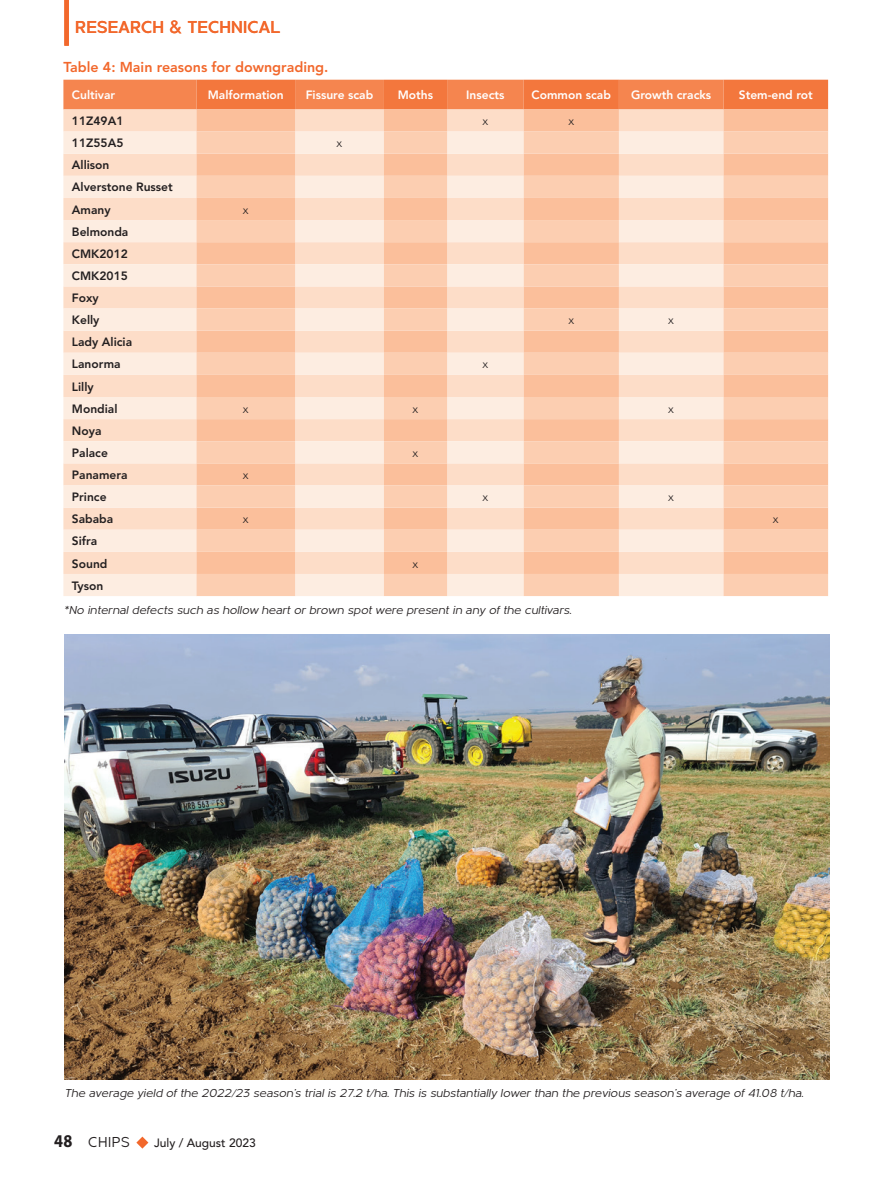
<style>
.page{position:relative;width:893px;height:1191px;background:#fff}
.page>*{position:absolute;margin:0;border:0;box-sizing:border-box;transform-origin:0 0}
.t1{font:500 18px "Metrisch";letter-spacing:.005em;color:#f2682c}
.t2{font:15px "Metrisch";letter-spacing:.035em;color:#231f20}
.t3{font:800 14.25px "Avenir LT Std";color:#f2682c}
.t4{font:italic 12px "Metrisch";color:#231f20}
.t5{font:800 12px/22px "Avenir LT Std";color:#231f20}
.t6{font:800 12px "Avenir LT Std";color:#fff}
.t7{font:300 12px "Avenir LT Std";color:#231f20}
.t8{font:500 12px "Avenir LT Std";color:#231f20}
.s1{font-family:"Myriad Pro";font-weight:700;font-size:18px}
</style>
<div class="page">
<svg style="left:136px;top:1136px;width:12px;height:12px"></svg>
<div style="left:64px;top:0;width:5px;height:46px;background:#f2682c"></div>
<img style="left:65px;top:634px;width:764px;height:445px">
<svg style="left:63px;top:80px;width:765px;height:29px;background:#f47f47"></svg>
<svg style="left:196px;top:109px;width:632px;height:23px;background:#fbccaf"></svg>
<svg style="left:63px;top:132px;width:133px;height:464px;background:#fde5d5"></svg>
<svg style="left:196px;top:132px;width:632px;height:464px;background:#fcd4bb"></svg>
<h1 class="t1" style="left:75px;top:17px;width:207px">RESEARCH &amp; TECHNICAL</h1>
<p class="t3" style="left:63px;top:58px;width:267px">Table 4: Main reasons for downgrading.</p>
<p class="t6" style="left:72px;top:88px;width:45px">Cultivar</p>
<p class="t6" style="left:208px;top:88px;width:77px">Malformation</p>
<p class="t6" style="left:306px;top:88px;width:69px">Fissure scab</p>
<p class="t6" style="left:398px;top:88px;width:37px">Moths</p>
<p class="t6" style="left:466px;top:88px;width:40px">Insects</p>
<p class="t6" style="left:532px;top:88px;width:81px">Common scab</p>
<p class="t6" style="left:631px;top:88px;width:82px">Growth cracks</p>
<p class="t6" style="left:739px;top:88px;width:75px">Stem-end rot</p>
<p class="t5" style="left:72px;top:110px;width:53px">11Z49A1</p>
<p class="t7" style="left:482px;top:114px;width:7px">x</p>
<p class="t7" style="left:568px;top:114px;width:7px">x</p>
<p class="t5" style="left:72px;top:132px;width:53px">11Z55A5</p>
<p class="t7" style="left:337px;top:136px;width:7px">x</p>
<p class="t5" style="left:72px;top:154px;width:102px">Allison<br>Alverstone Russet<br>Amany</p>
<p class="t7" style="left:243px;top:202px;width:7px">x</p>
<p class="t5" style="left:72px;top:220px;width:58px">Belmonda<br>CMK2012<br>CMK2015<br>Foxy<br>Kelly</p>
<p class="t5" style="left:72px;top:331px;width:62px">Lady Alicia<br>Lanorma</p>
<p class="t5" style="left:72px;top:375px;width:47px">Lilly<br>Mondial</p>
<p class="t5" style="left:72px;top:419px;width:38px">Noya<br>Palace</p>
<p class="t7" style="left:482px;top:357px;width:7px">x</p>
<p class="t7" style="left:568px;top:313px;width:7px">x</p>
<p class="t7" style="left:668px;top:313px;width:7px">x</p>
<p class="t7" style="left:243px;top:401px;width:7px">x</p>
<p class="t7" style="left:413px;top:401px;width:7px">x</p>
<p class="t7" style="left:668px;top:401px;width:7px">x</p>
<p class="t7" style="left:413px;top:446px;width:7px">x</p>
<p class="t5" style="left:72px;top:464px;width:57px">Panamera</p>
<p class="t7" style="left:243px;top:468px;width:7px">x</p>
<p class="t5" style="left:72px;top:486px;width:36px">Prince</p>
<p class="t7" style="left:482px;top:490px;width:7px">x</p>
<p class="t7" style="left:668px;top:490px;width:7px">x</p>
<p class="t5" style="left:72px;top:508px;width:43px">Sababa</p>
<p class="t7" style="left:243px;top:512px;width:7px">x</p>
<p class="t7" style="left:773px;top:512px;width:7px">x</p>
<p class="t5" style="left:72px;top:530px;width:37px">Sifra<br>Sound</p>
<p class="t7" style="left:413px;top:556px;width:7px">x</p>
<p class="t5" style="left:72px;top:574px;width:33px">Tyson</p>
<p class="t4" style="left:63px;top:603px;width:509px">*No internal defects such as hollow heart or brown spot were present in any of the cultivars.</p>
<p class="t4" style="left:65px;top:1086px;width:740px">The average yield of the 2022/23 season’s trial is 27.2 t/ha. This is substantially lower than the previous season’s average of 41.08 t/ha.</p>
<p class="t2" style="left:54px;top:1134px;width:77px"><span class="s1">48</span> CHIPS</p>
<p class="t8" style="left:154px;top:1136px;width:103px">July / August 2023</p>
</div>
